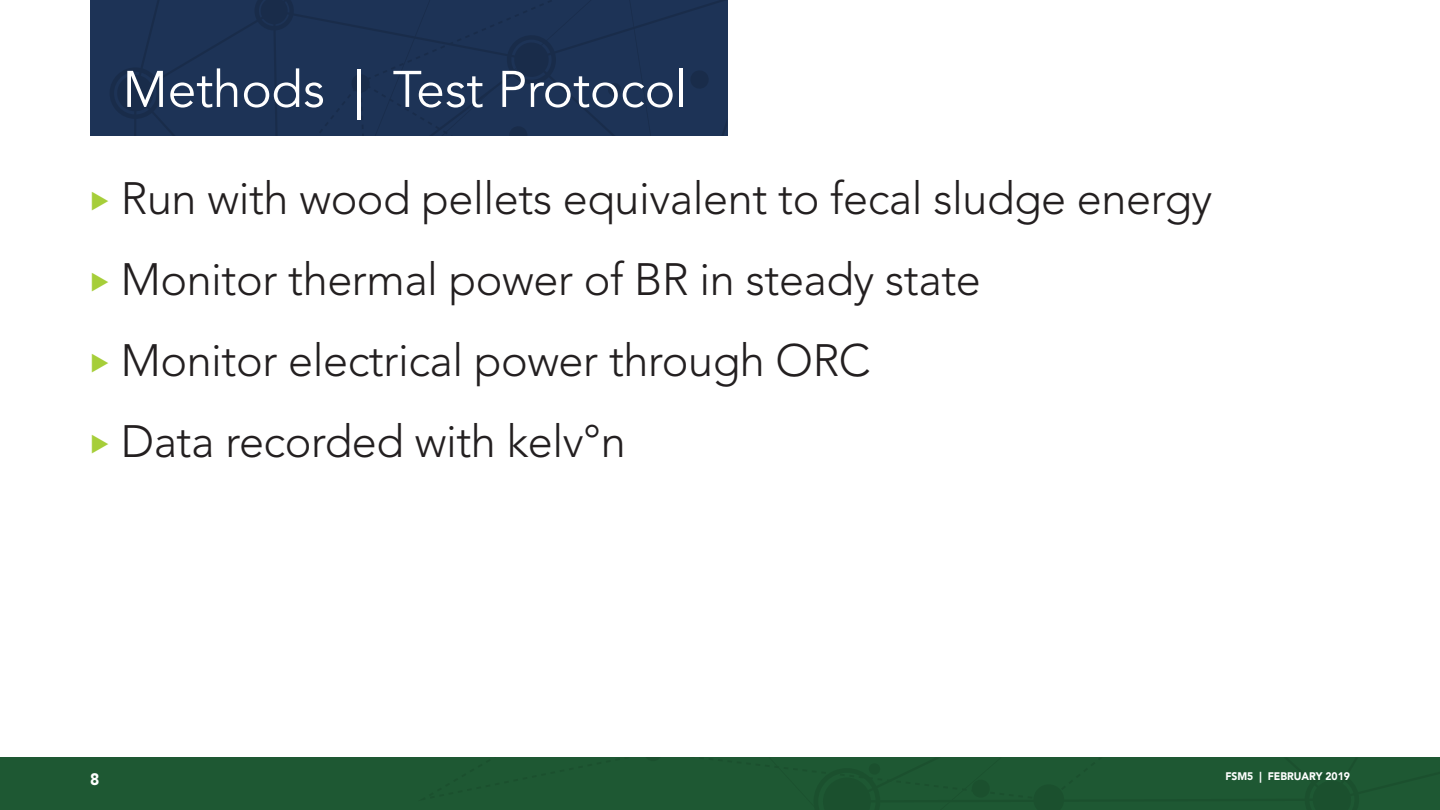
<style>
.page{position:relative;width:1440px;height:810px;background:#fff}
.page>*{position:absolute;margin:0;border:0;box-sizing:border-box;transform-origin:0 0}
.t1{font:51px "Avenir LT Std";color:#fff}
.t2{font:300 45px "Avenir LT Std";letter-spacing:-.01em;color:#231f20}
.t3{font:900 16.5px "Avenir LT Std";color:#fff;scale:.95 1}
.t4{font:900 10.95px "Avenir LT Std";letter-spacing:-.005em;color:#fff;scale:.95 1}
.s1{color:#a6ce39}
</style>
<div class="page">
<div style="left:0;top:757px;width:1440px;height:53px;background:#1e5833"></div>
<div style="left:90px;top:0;width:637px;height:136px;background:#1d3356"></div>
<svg style="left:134px;top:0;width:593px;height:136px"></svg>
<svg style="left:689px;top:69px;width:21px;height:21px"></svg>
<svg style="left:110px;top:67px;width:51px;height:52px"></svg>
<svg style="left:316px;top:0;width:335px;height:136px"></svg>
<svg style="left:254px;top:0;width:42px;height:33px"></svg>
<p class="t1" style="left:122px;top:60px;width:566px">Methods | Test Protocol</p>
<p class="t2" style="left:90px;top:172px;width:1124px"><span class="s1">◆</span> Run with wood pellets equivalent to fecal sludge energy</p>
<p class="t2" style="left:90px;top:253px;width:892px"><span class="s1">◆</span> Monitor thermal power of BR in steady state</p>
<p class="t2" style="left:90px;top:334px;width:782px"><span class="s1">◆</span> Monitor electrical power through ORC</p>
<p class="t2" style="left:90px;top:415px;width:537px"><span class="s1">◆</span> Data recorded with kelv°n</p>
<p class="t3" style="left:90px;top:769px;width:11px">8</p>
<p class="t4" style="left:1225px;top:770px;width:133px">FSM5 | FEBRUARY 2019</p>
</div>
